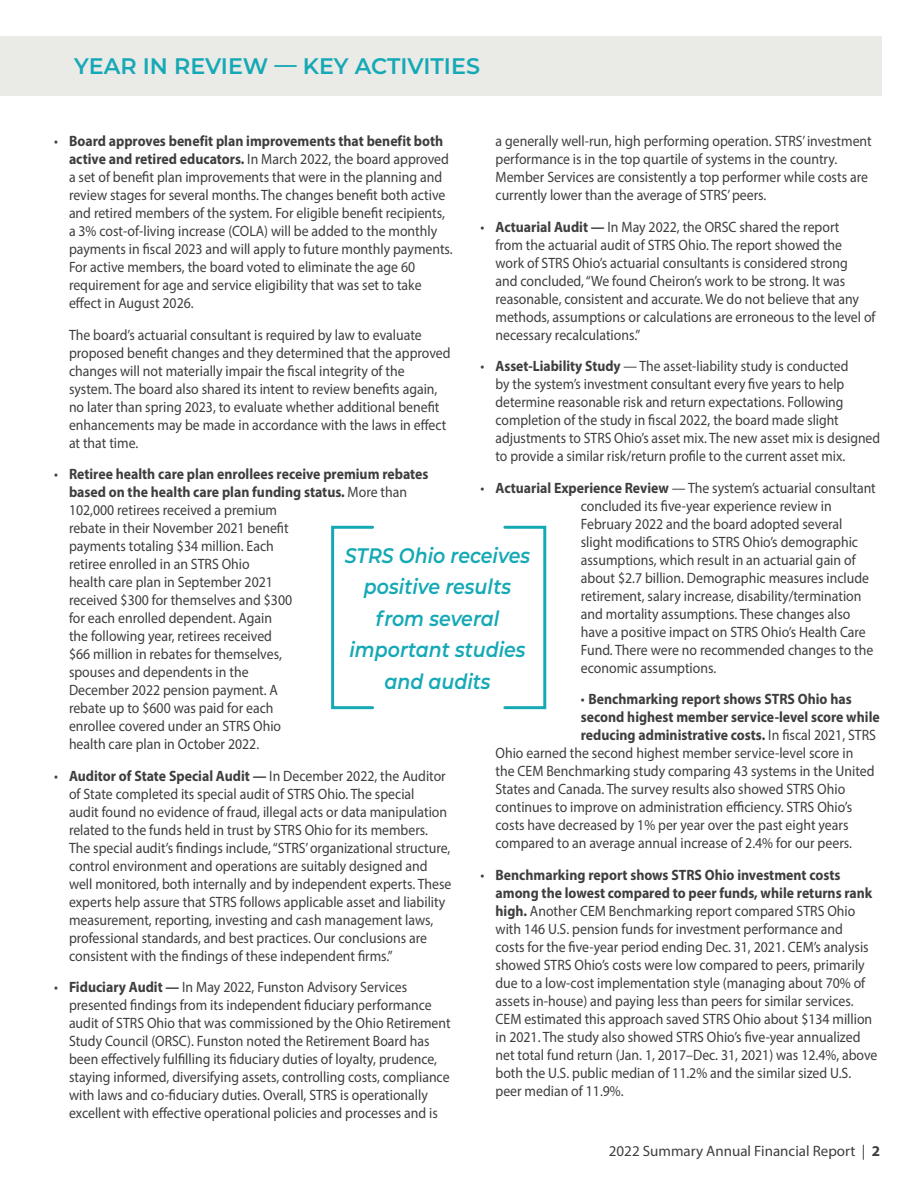
<style>
.page{position:relative;width:918px;height:1188px;background:#fff}
.page>*{position:absolute;margin:0;border:0;box-sizing:border-box;transform-origin:0 0}
.HEADER_-_SAFR{font:600 22.5px "Montserrat";color:#15a9b6}
.t1{font:italic 600 21px/31.5px "Montserrat";color:#15a9b6;text-align:center;scale:.9 1}
.BULLETS_-_SAFR{font:15px/18px "Myriad Pro";color:#3e3e3f;scale:.92 1}
.BULLETS_-_SAFR-2{font:700 15px "Myriad Pro";color:#3e3e3f;scale:.92 1}
.BULLETS_-_SAFR-3{font:15px "Myriad Pro";color:#3e3e3f}
.s1{font-weight:700}
.s2{font-weight:400}
</style>
<div class="page">
<div style="left:0;top:36px;width:881px;height:59px;background:#eaeae7"></div>
<div style="left:331px;top:526px;width:43px;height:183px;border:3px solid #15a9b6"></div>
<div style="left:503px;top:526px;width:43px;height:183px;border:3px solid #15a9b6"></div>
<p class="HEADER_-_SAFR" style="left:74px;top:50px;width:407px">YEAR IN REVIEW — KEY ACTIVITIES</p>
<p class="BULLETS_-_SAFR" style="left:69px;top:132px;width:419px;text-indent:-15px">• <span class="s1">Board approves benefit plan improvements that benefit both active and retired educators.</span> In March 2022, the board approved a set of benefit plan improvements that were in the planning and review stages for several months. The changes benefit both active and retired members of the system. For eligible benefit recipients, a 3% cost-of-living increase (COLA) will be added to the monthly payments in fiscal 2023 and will apply to future monthly payments.<br>For active members, the board voted to eliminate the age 60 requirement for age and service eligibility that was set to take effect in August 2026.</p>
<p class="BULLETS_-_SAFR" style="left:69px;top:325px;width:416px">The board’s actuarial consultant is required by law to evaluate proposed benefit changes and they determined that the approved changes will not materially impair the fiscal integrity of the system. The board also shared its intent to review benefits again, no later than spring 2023, to evaluate whether additional benefit enhancements may be made in accordance with the laws in effect at that time.</p>
<p class="BULLETS_-_SAFR" style="left:69px;top:465px;width:392px;text-indent:-15px">• <span class="s1">Retiree health care plan enrollees receive premium rebates based on the health care plan funding status.</span> More than 102,000 retirees received a premium<br>rebate in their November 2021 benefit<br>payments totaling $34 million. Each<br>retiree enrolled in an STRS Ohio<br>health care plan in September 2021<br>received $300 for themselves and $300<br>for each enrolled dependent. Again<br>the following year, retirees received<br>$66 million in rebates for themselves,<br>spouses and dependents in the<br>December 2022 pension payment. A<br>rebate up to $600 was paid for each<br>enrollee covered under an STRS Ohio<br>health care plan in October 2022.</p>
<p class="BULLETS_-_SAFR" style="left:69px;top:766px;width:417px;text-indent:-15px">• <span class="s1">Auditor of State Special Audit —</span> In December 2022, the Auditor of State completed its special audit of STRS Ohio. The special<br>audit found no evidence of fraud, illegal acts or data manipulation related to the funds held in trust by STRS Ohio for its members.<br>The special audit’s findings include, “STRS’ organizational structure, control environment and operations are suitably designed and well monitored, both internally and by independent experts. These experts help assure that STRS follows applicable asset and liability measurement, reporting, investing and cash management laws, professional standards, and best practices. Our conclusions are consistent with the findings of these independent firms.”</p>
<p class="BULLETS_-_SAFR" style="left:69px;top:978px;width:416px;text-indent:-15px">• <span class="s1">Fiduciary Audit —</span> In May 2022, Funston Advisory Services presented findings from its independent fiduciary performance audit of STRS Ohio that was commissioned by the Ohio Retirement Study Council (ORSC). Funston noted the Retirement Board has been effectively fulfilling its fiduciary duties of loyalty, prudence, staying informed, diversifying assets, controlling costs, compliance with laws and co-fiduciary duties. Overall, STRS is operationally excellent with effective operational policies and processes and is</p>
<p class="BULLETS_-_SAFR" style="left:496px;top:132px;width:410px">a generally well-run, high performing operation. STRS’ investment performance is in the top quartile of systems in the country.<br>Member Services are consistently a top performer while costs are currently lower than the average of STRS’ peers.</p>
<p class="BULLETS_-_SAFR" style="left:496px;top:217px;width:415px;text-indent:-15px">• <span class="s1">Actuarial Audit —</span> In May 2022, the ORSC shared the report<br>from the actuarial audit of STRS Ohio. The report showed the<br>work of STRS Ohio’s actuarial consultants is considered strong<br>and concluded, “We found Cheiron’s work to be strong. It was reasonable, consistent and accurate. We do not believe that any methods, assumptions or calculations are erroneous to the level of necessary recalculations.”</p>
<p class="BULLETS_-_SAFR" style="left:496px;top:357px;width:420px;text-indent:-15px">• <span class="s1">Asset-Liability Study</span> — The asset-liability study is conducted<br>by the system’s investment consultant every five years to help determine reasonable risk and return expectations. Following completion of the study in fiscal 2022, the board made slight adjustments to STRS Ohio’s asset mix. The new asset mix is designed to provide a similar risk/return profile to the current asset mix.</p>
<p class="BULLETS_-_SAFR" style="left:581px;top:478px;width:322px;text-indent:-100px">• <span class="s1">Actuarial Experience Review</span> — The system’s actuarial consultant concluded its five-year experience review in February 2022 and the board adopted several slight modifications to STRS Ohio’s demographic assumptions, which result in an actuarial gain of about $2.7 billion. Demographic measures include retirement, salary increase, disability/termination and mortality assumptions. These changes also have a positive impact on STRS Ohio’s Health Care Fund. There were no recommended changes to the economic assumptions.</p>
<p class="BULLETS_-_SAFR-2" style="left:581px;top:689px;width:296px"><span class="s2">•</span> Benchmarking report shows STRS Ohio has</p>
<p class="BULLETS_-_SAFR-2" style="left:581px;top:707px;width:326px">second highest member service-level score while</p>
<p class="BULLETS_-_SAFR-2" style="left:581px;top:725px;width:322px">reducing administrative costs. <span class="s2">In fiscal 2021, STRS</span></p>
<p class="BULLETS_-_SAFR" style="left:496px;top:744px;width:390px">Ohio earned the second highest member service-level score in</p>
<p class="BULLETS_-_SAFR" style="left:496px;top:762px;width:413px">the CEM Benchmarking study comparing 43 systems in the United</p>
<p class="BULLETS_-_SAFR" style="left:496px;top:780px;width:382px">States and Canada. The survey results also showed STRS Ohio</p>
<p class="BULLETS_-_SAFR" style="left:496px;top:798px;width:389px">continues to improve on administration efficiency. STRS Ohio’s</p>
<p class="BULLETS_-_SAFR" style="left:496px;top:816px;width:385px">costs have decreased by 1% per year over the past eight years</p>
<p class="BULLETS_-_SAFR" style="left:496px;top:834px;width:389px">compared to an average annual increase of 2.4% for our peers.</p>
<p class="BULLETS_-_SAFR" style="left:496px;top:865px;width:417px;text-indent:-15px">• <span class="s1">Benchmarking report shows STRS Ohio investment costs among the lowest compared to peer funds, while returns rank high.</span> Another CEM Benchmarking report compared STRS Ohio with 146 U.S. pension funds for investment performance and<br>costs for the five-year period ending Dec. 31, 2021. CEM’s analysis showed STRS Ohio’s costs were low compared to peers, primarily due to a low-cost implementation style (managing about 70% of assets in-house) and paying less than peers for similar services.<br>CEM estimated this approach saved STRS Ohio about $134 million in 2021. The study also showed STRS Ohio’s five-year annualized net total fund return (Jan. 1, 2017–Dec. 31, 2021) was 12.4%, above both the U.S. public median of 11.2% and the similar sized U.S. peer median of 11.9%.</p>
<p class="t1" style="left:345px;top:538px;width:207px">STRS Ohio receives positive results from several important studies and audits</p>
<p class="BULLETS_-_SAFR-3" style="left:609px;top:1141px;width:273px">2022 Summary Annual Financial Report | <span class="s1">2</span></p>
</div>
